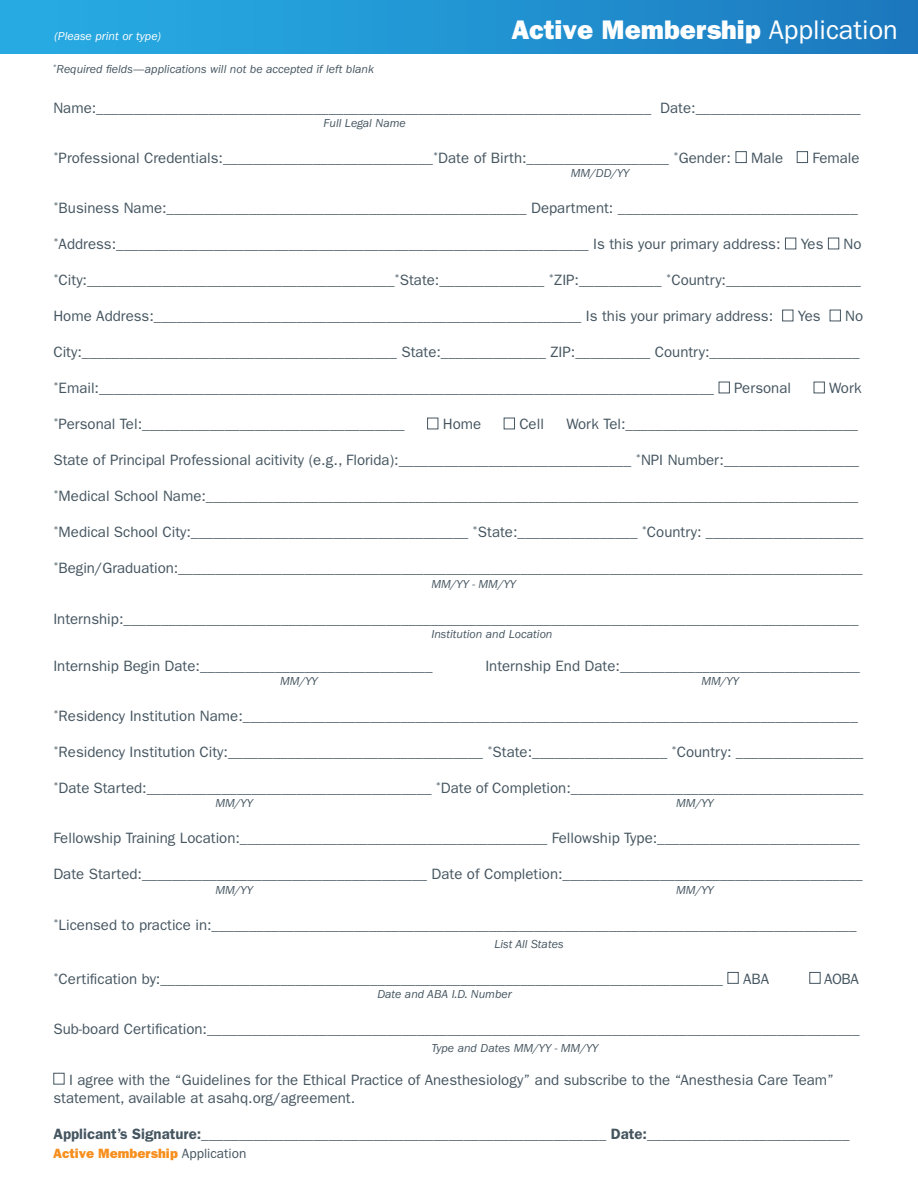
<style>
.page{position:relative;width:918px;height:1188px;background:#fff}
.page>*{position:absolute;margin:0;border:0;box-sizing:border-box;transform-origin:0 0}
.t1{font:27px "ITC Franklin Gothic Std Hvy";color:#fff}
.t2{font:15px/18px "ITC Franklin Gothic Std";color:#455560}
.t3{font:600 15px "ITC Franklin Gothic Std";color:#455560}
.t4{font:13.5px "ITC Franklin Gothic Std Hvy";color:#f78f1e}
.t5{font:italic 12px "ITC Franklin Gothic Std";color:#455560}
.t6{font:italic 12px "ITC Franklin Gothic Std";color:#fff}
.s1{font-family:"ITC Franklin Gothic Std"}
.s2{font-family:"ITC Franklin Gothic Std";color:#455560}
</style>
<div class="page">
<div style="left:736px;top:151px;width:11px;height:12px;border:1px solid #455560"></div>
<div style="left:797px;top:151px;width:11px;height:12px;border:1px solid #455560"></div>
<div style="left:785px;top:238px;width:11px;height:11px;border:1px solid #455560"></div>
<div style="left:828px;top:238px;width:11px;height:11px;border:1px solid #455560"></div>
<div style="left:782px;top:310px;width:11px;height:11px;border:1px solid #455560"></div>
<div style="left:830px;top:310px;width:11px;height:11px;border:1px solid #455560"></div>
<div style="left:719px;top:382px;width:11px;height:11px;border:1px solid #455560"></div>
<div style="left:814px;top:382px;width:11px;height:11px;border:1px solid #455560"></div>
<div style="left:427px;top:418px;width:11px;height:11px;border:1px solid #455560"></div>
<div style="left:504px;top:418px;width:11px;height:11px;border:1px solid #455560"></div>
<div style="left:727px;top:972px;width:12px;height:12px;border:1px solid #455560"></div>
<div style="left:809px;top:972px;width:12px;height:12px;border:1px solid #455560"></div>
<div style="left:53px;top:1073px;width:12px;height:12px;border:1px solid #455560"></div>
<div style="left:0;top:0;width:918px;height:54px;background:linear-gradient(to right,#28aee5,#1c7abf)"></div>
<p class="t6" style="left:55px;top:29px;width:108px">(Please print or type)</p>
<h1 class="t1" style="left:511px;top:13px;width:388px">Active Membership <span class="s1">Application</span></h1>
<p class="t5" style="left:53px;top:62px;width:323px"><sup>*</sup>Required fields—applications will not be accepted if left blank</p>
<p class="t2" style="left:53px;top:99px;width:809px">Name:__________________________________________________________________________ Date:______________________</p>
<p class="t5" style="left:323px;top:116px;width:84px">Full Legal Name</p>
<p class="t2" style="left:53px;top:149px;width:679px"><sup>*</sup>Professional Credentials:____________________________<sup>*</sup>Date of Birth:___________________ <sup>*</sup>Gender:</p>
<p class="t2" style="left:751px;top:149px;width:34px">Male</p>
<p class="t2" style="left:812px;top:149px;width:49px">Female</p>
<p class="t5" style="left:571px;top:167px;width:60px">MM/DD/YY</p>
<p class="t2" style="left:53px;top:199px;width:806px"><sup>*</sup>Business Name:________________________________________________ Department: ________________________________</p>
<p class="t2" style="left:53px;top:235px;width:729px"><sup>*</sup>Address:_______________________________________________________________ Is this your primary address:</p>
<p class="t2" style="left:801px;top:235px;width:24px">Yes</p>
<p class="t2" style="left:844px;top:235px;width:19px">No</p>
<p class="t2" style="left:53px;top:271px;width:809px"><sup>*</sup>City:_________________________________________<sup>*</sup>State:______________ <sup>*</sup>ZIP:___________ <sup>*</sup>Country:__________________</p>
<p class="t2" style="left:53px;top:307px;width:721px">Home Address:_________________________________________________________ Is this your primary address:</p>
<p class="t2" style="left:798px;top:307px;width:24px">Yes</p>
<p class="t2" style="left:845px;top:307px;width:19px">No</p>
<p class="t2" style="left:53px;top:343px;width:808px">City:__________________________________________ State:______________ ZIP:__________ Country:____________________</p>
<p class="t2" style="left:53px;top:379px;width:662px"><sup>*</sup>Email:__________________________________________________________________________________</p>
<p class="t2" style="left:734px;top:379px;width:58px">Personal</p>
<p class="t2" style="left:829px;top:379px;width:34px">Work</p>
<p class="t2" style="left:53px;top:415px;width:353px"><sup>*</sup>Personal Tel:___________________________________</p>
<p class="t2" style="left:443px;top:415px;width:40px">Home</p>
<p class="t2" style="left:519px;top:415px;width:26px">Cell</p>
<p class="t2" style="left:566px;top:415px;width:293px">Work Tel:_______________________________</p>
<p class="t2" style="left:53px;top:451px;width:807px">State of Principal Professional acitivity (e.g., Florida):_______________________________ <sup>*</sup>NPI Number:__________________</p>
<p class="t2" style="left:53px;top:487px;width:807px"><sup>*</sup>Medical School Name:_______________________________________________________________________________________</p>
<p class="t2" style="left:53px;top:523px;width:811px"><sup>*</sup>Medical School City:_____________________________________ <sup>*</sup>State:________________ <sup>*</sup>Country: _____________________</p>
<p class="t2" style="left:53px;top:559px;width:811px"><sup>*</sup>Begin/Graduation:____________________________________________________________________________________________</p>
<p class="t5" style="left:431px;top:577px;width:86px">MM/YY - MM/YY</p>
<p class="t2" style="left:53px;top:610px;width:807px">Internship:__________________________________________________________________________________________________</p>
<p class="t5" style="left:431px;top:627px;width:123px">Institution and Location</p>
<p class="t2" style="left:53px;top:657px;width:381px">Internship Begin Date:_______________________________</p>
<p class="t2" style="left:485px;top:657px;width:376px">Internship End Date:________________________________</p>
<p class="t5" style="left:280px;top:674px;width:39px">MM/YY</p>
<p class="t5" style="left:701px;top:674px;width:39px">MM/YY</p>
<p class="t2" style="left:53px;top:707px;width:806px"><sup>*</sup>Residency Institution Name:__________________________________________________________________________________</p>
<p class="t2" style="left:53px;top:743px;width:811px"><sup>*</sup>Residency Institution City:__________________________________ <sup>*</sup>State:__________________ <sup>*</sup>Country: _________________</p>
<p class="t2" style="left:53px;top:779px;width:812px"><sup>*</sup>Date Started:______________________________________ <sup>*</sup>Date of Completion:_______________________________________</p>
<p class="t5" style="left:215px;top:797px;width:39px">MM/YY</p>
<p class="t5" style="left:676px;top:797px;width:39px">MM/YY</p>
<p class="t2" style="left:53px;top:829px;width:808px">Fellowship Training Location:_________________________________________ Fellowship Type:___________________________</p>
<p class="t2" style="left:53px;top:865px;width:811px">Date Started:______________________________________ Date of Completion:________________________________________</p>
<p class="t5" style="left:215px;top:883px;width:39px">MM/YY</p>
<p class="t5" style="left:676px;top:883px;width:39px">MM/YY</p>
<p class="t2" style="left:53px;top:916px;width:805px"><sup>*</sup>Licensed to practice in:______________________________________________________________________________________</p>
<p class="t5" style="left:494px;top:937px;width:71px">List All States</p>
<p class="t2" style="left:53px;top:970px;width:671px"><sup>*</sup>Certification by:___________________________________________________________________________</p>
<p class="t2" style="left:743px;top:970px;width:28px">ABA</p>
<p class="t2" style="left:824px;top:970px;width:36px">AOBA</p>
<p class="t5" style="left:377px;top:987px;width:136px">Date and ABA I.D. Number</p>
<p class="t2" style="left:53px;top:1020px;width:808px">Sub-board Certification:_______________________________________________________________________________________</p>
<p class="t5" style="left:431px;top:1041px;width:168px">Type and Dates MM/YY - MM/YY</p>
<p class="t2" style="left:53px;top:1071px;width:782px;text-indent:16px">I agree with the “Guidelines for the Ethical Practice of Anesthesiology” and subscribe to the “Anesthesia Care Team” statement, available at asahq.org/agreement.</p>
<p class="t3" style="left:53px;top:1125px;width:798px">Applicant’s Signature:______________________________________________________ Date:___________________________</p>
<p class="t4" style="left:53px;top:1146px;width:195px">Active Membership <span class="s2">Application</span></p>
</div>
